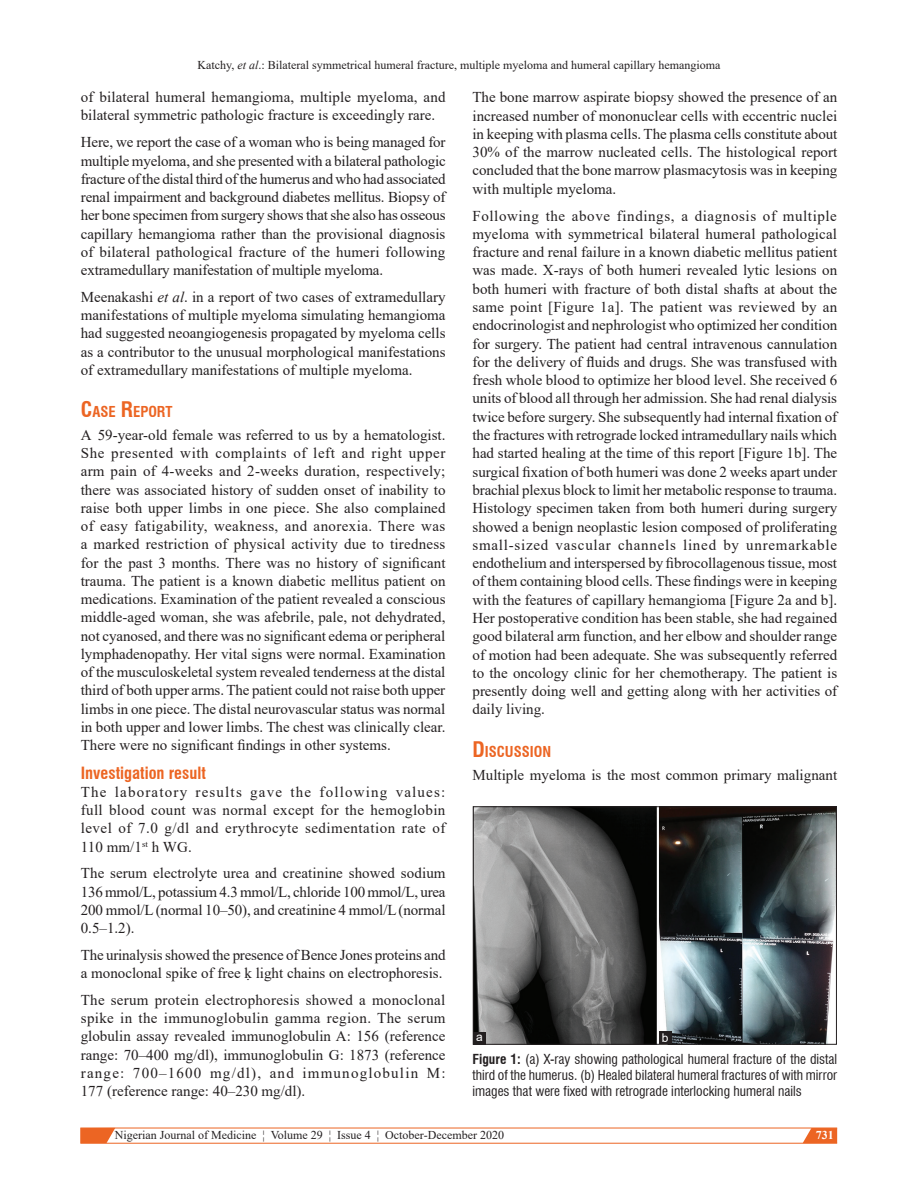
<style>
.page{position:relative;width:918px;height:1188px;background:#fff}
.page>*{position:absolute;margin:0;border:0;box-sizing:border-box;transform-origin:0 0}
.t1{font:700 condensed 16.5px "Swiss 721 BT";color:#ec6523}
.TX{font:15px/18.3px "Times New Roman";color:#231f20;text-align:justify}
.t2{font:700 condensed 14.7px "Swiss 721 BT";color:#ec6523}
.FGC{font:condensed 13.5px/16.2px "Swiss 721 BT";color:#231f20;text-align:justify}
.t3{font:12px "Times New Roman";color:#231f20}
.t4{font:700 12px "Times New Roman";color:#fff}
.LABEL{font:12px "Arial";color:#fff}
.s1{font-style:italic}
.s2{font-size:21px}
.s3{font-weight:700}
</style>
<div class="page">
<svg style="left:80px;top:1128px;width:758px;height:16px"></svg>
<img style="left:473px;top:809px;width:364px;height:236px">
<div style="left:473px;top:807px;width:364px;height:237px;border:1px solid #231f20"></div>
<div style="left:659px;top:1032px;width:12px;height:12px;background:#231f20"></div>
<div style="left:473px;top:1032px;width:13px;height:12px;background:#231f20"></div>
<p class="t3" style="left:198px;top:56px;width:524px">Katchy, <span class="s1">et al</span>.: Bilateral symmetrical humeral fracture, multiple myeloma and humeral capillary hemangioma</p>
<p class="TX" style="left:81px;top:88px;width:366px">of bilateral humeral hemangioma, multiple myeloma, and bilateral symmetric pathologic fracture is exceedingly rare.</p>
<p class="TX" style="left:81px;top:133px;width:366px">Here, we report the case of a woman who is being managed for multiple myeloma, and she presented with a bilateral pathologic fracture of the distal third of the humerus and who had associated renal impairment and background diabetes mellitus. Biopsy of her bone specimen from surgery shows that she also has osseous capillary hemangioma rather than the provisional diagnosis of bilateral pathological fracture of the humeri following extramedullary manifestation of multiple myeloma.</p>
<p class="TX" style="left:81px;top:287px;width:366px">Meenakashi <span class="s1">et al</span>. in a report of two cases of extramedullary manifestations of multiple myeloma simulating hemangioma had suggested neoangiogenesis propagated by myeloma cells as a contributor to the unusual morphological manifestations of extramedullary manifestations of multiple myeloma.</p>
<h1 class="t2" style="left:81px;top:403px;width:93px"><span class="s2">C</span>ASE <span class="s2">R</span>EPORT</h1>
<p class="TX" style="left:81px;top:425px;width:366px">A 59-year-old female was referred to us by a hematologist.<br>She presented with complaints of left and right upper arm pain of 4‑weeks and 2‑weeks duration, respectively; there was associated history of sudden onset of inability to raise both upper limbs in one piece. She also complained of easy fatigability, weakness, and anorexia. There was a marked restriction of physical activity due to tiredness for the past 3 months. There was no history of significant trauma. The patient is a known diabetic mellitus patient on medications. Examination of the patient revealed a conscious middle‑aged woman, she was afebrile, pale, not dehydrated, not cyanosed, and there was no significant edema or peripheral lymphadenopathy. Her vital signs were normal. Examination of the musculoskeletal system revealed tenderness at the distal third of both upper arms. The patient could not raise both upper limbs in one piece. The distal neurovascular status was normal in both upper and lower limbs. The chest was clinically clear.<br>There were no significant findings in other systems.</p>
<h2 class="t1" style="left:81px;top:763px;width:127px">Investigation result</h2>
<p class="TX" style="left:81px;top:782px;width:366px">The laboratory results gave the following values: full blood count was normal except for the hemoglobin level of 7.0 g/dl and erythrocyte sedimentation rate of 110 mm/1<sup>st</sup> h WG.</p>
<p class="TX" style="left:81px;top:864px;width:366px">The serum electrolyte urea and creatinine showed sodium 136 mmol/L, potassium 4.3 mmol/L, chloride 100 mmol/L, urea 200 mmol/L(normal 10–50), and creatinine 4 mmol/L(normal 0.5–1.2).</p>
<p class="TX" style="left:81px;top:945px;width:366px">The urinalysis showed the presence of Bence Jones proteins and a monoclonal spike of free ḳ light chains on electrophoresis.</p>
<p class="TX" style="left:81px;top:990px;width:366px">The serum protein electrophoresis showed a monoclonal spike in the immunoglobulin gamma region. The serum globulin assay revealed immunoglobulin A: 156 (reference range: 70–400 mg/dl), immunoglobulin G: 1873 (reference range: 700–1600 mg/dl), and immunoglobulin M:<br>177 (reference range: 40–230 mg/dl).</p>
<p class="TX" style="left:472px;top:88px;width:366px">The bone marrow aspirate biopsy showed the presence of an increased number of mononuclear cells with eccentric nuclei in keeping with plasma cells. The plasma cells constitute about 30% of the marrow nucleated cells. The histological report concluded that the bone marrow plasmacytosis was in keeping with multiple myeloma.</p>
<p class="TX" style="left:472px;top:206px;width:366px">Following the above findings, a diagnosis of multiple myeloma with symmetrical bilateral humeral pathological fracture and renal failure in a known diabetic mellitus patient was made. X‑rays of both humeri revealed lytic lesions on both humeri with fracture of both distal shafts at about the same point [Figure 1a]. The patient was reviewed by an endocrinologist and nephrologist who optimized her condition for surgery. The patient had central intravenous cannulation for the delivery of fluids and drugs. She was transfused with fresh whole blood to optimize her blood level. She received 6 units of blood all through her admission. She had renal dialysis twice before surgery. She subsequently had internal fixation of the fractures with retrograde locked intramedullary nails which had started healing at the time of this report [Figure 1b]. The surgical fixation of both humeri was done 2 weeks apart under brachial plexus block to limit her metabolic response to trauma.<br>Histology specimen taken from both humeri during surgery showed a benign neoplastic lesion composed of proliferating small‑sized vascular channels lined by unremarkable endothelium and interspersed by fibrocollagenous tissue, most of them containing blood cells. These findings were in keeping with the features of capillary hemangioma [Figure 2a and b].<br>Her postoperative condition has been stable, she had regained good bilateral arm function, and her elbow and shoulder range of motion had been adequate. She was subsequently referred to the oncology clinic for her chemotherapy. The patient is presently doing well and getting along with her activities of daily living.</p>
<h1 class="t2" style="left:472px;top:743px;width:80px"><span class="s2">D</span>ISCUSSION</h1>
<p class="TX" style="left:472px;top:765px;width:366px">Multiple myeloma is the most common primary malignant</p>
<p class="LABEL" style="left:476px;top:1029px;width:8px">a</p>
<p class="LABEL" style="left:662px;top:1030px;width:8px">b</p>
<p class="FGC" style="left:473px;top:1051px;width:366px"><span class="s3">Figure 1:</span> (a) X‑ray showing pathological humeral fracture of the distal third of the humerus. (b) Healed bilateral humeral fractures of with mirror images that were fixed with retrograde interlocking humeral nails</p>
<p class="t3" style="left:115px;top:1127px;width:391px">Nigerian Journal of Medicine ¦ Volume 29 ¦ Issue 4 ¦ October-December 2020</p>
<p class="t4" style="left:816px;top:1127px;width:19px">731</p>
</div>
